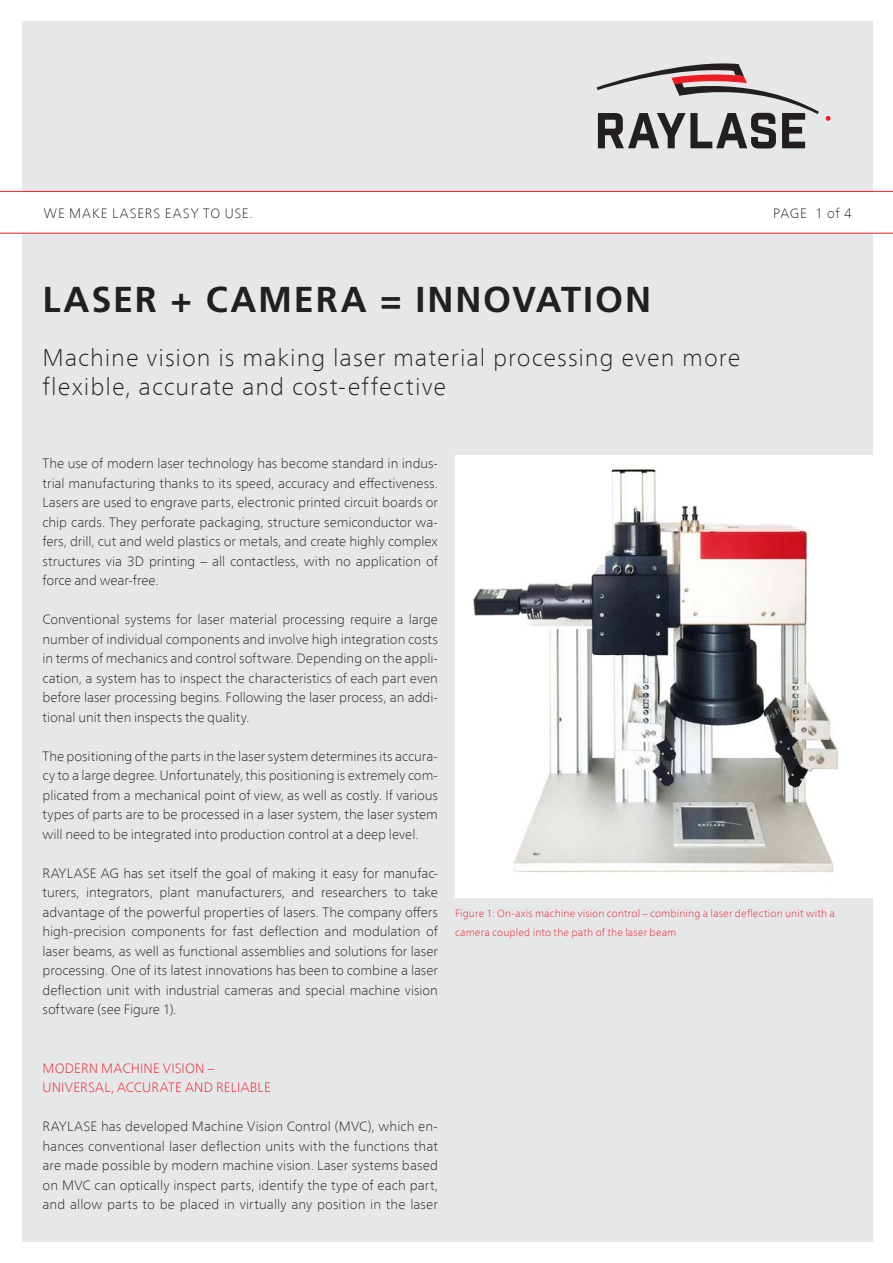
<style>
.page{position:relative;width:893px;height:1263px;background:#fff}
.page>*{position:absolute;margin:0;border:0;box-sizing:border-box;transform-origin:0 0}
.t1{font:700 36px "Frutiger LT Com";letter-spacing:.05em;color:#231f20}
.t2{font:100 24px/28.8px "Frutiger Neue LT Com";letter-spacing:.04em;color:#231f20}
.Raylase_Copy{font:100 13.5px/19.5px "Frutiger Neue LT Com";color:#231f20;text-align:justify}
.Raylase_Subline{font:100 13.5px "Frutiger Neue LT Com";letter-spacing:.015em;color:#ee1c28}
.Raylase_Copy-2{font:100 13.5px "Frutiger Neue LT Com";letter-spacing:.07em;color:#231f20}
.Raylase_BU{font:100 10.5px/19.5px "Frutiger Neue LT Com";letter-spacing:.015em;color:#ee1c28}
</style>
<div class="page">
<div style="left:23px;top:21px;width:850px;height:1220px;background:#e6e7e9"></div>
<div style="left:0;top:191px;width:893px;height:43px;background:#fff"></div>
<svg style="left:597px;top:63px;width:222px;height:85px"></svg>
<svg style="left:825px;top:116px;width:6px;height:5px"></svg>
<div style="left:455px;top:456px;width:438px;height:442px;background:#fff"></div>
<img style="left:473px;top:469px;width:366px;height:404px">
<p class="Raylase_Copy-2" style="left:44px;top:205px;width:210px">WE MAKE LASERS EASY TO USE.</p>
<p class="Raylase_Copy" style="left:773px;top:204px;width:80px">PAGE 1 of 4</p>
<p class="t1" style="left:43px;top:278px;width:610px">LASER + CAMERA = INNOVATION</p>
<p class="t2" style="left:43px;top:343px;width:699px">Machine vision is making laser material processing even more flexible, accurate and cost-effective</p>
<p class="Raylase_Copy" style="left:43px;top:453px;width:397px">The use of modern laser technology has become standard in indus&shy;trial manufacturing thanks to its speed, accuracy and effectiveness.<br>Lasers are used to engrave parts, electronic printed circuit boards or chip cards. They perforate packaging, structure semiconductor wa&shy;fers, drill, cut and weld plastics or metals, and create highly complex structures via 3D printing – all contactless, with no application of force and wear-free.</p>
<p class="Raylase_Copy" style="left:43px;top:609px;width:397px">Conventional systems for laser material processing require a large number of individual components and involve high integration costs in terms of mechanics and control software. Depending on the appli&shy;cation, a system has to inspect the characteristics of each part even before laser processing begins. Following the laser process, an addi&shy;tional unit then inspects the quality.</p>
<p class="Raylase_Copy" style="left:43px;top:746px;width:397px">The positioning of the parts in the laser system determines its accura&shy;cy to a large degree. Unfortunately, this positioning is extremely com&shy;plicated from a mechanical point of view, as well as costly. If various types of parts are to be processed in a laser system, the laser system will need to be integrated into production control at a deep level.</p>
<p class="Raylase_Copy" style="left:43px;top:863px;width:397px">RAYLASE AG has set itself the goal of making it easy for manufac&shy;turers, integrators, plant manufacturers, and researchers to take advantage of the powerful properties of lasers. The company offers high-precision components for fast deflection and modulation of laser beams, as well as functional assemblies and solutions for laser processing. One of its latest innovations has been to combine a laser deflection unit with industrial cameras and special machine vision software (see Figure 1).</p>
<p class="Raylase_BU" style="left:455px;top:903px;width:382px">Figure 1: On-axis machine vision control – combining a laser deflection unit with a camera coupled into the path of the laser beam</p>
<p class="Raylase_Subline" style="left:43px;top:1060px;width:173px">MODERN MACHINE VISION –</p>
<p class="Raylase_Subline" style="left:43px;top:1079px;width:230px">UNIVERSAL, ACCURATE AND RELIABLE</p>
<p class="Raylase_Copy" style="left:43px;top:1116px;width:397px">RAYLASE has developed Machine Vision Control (MVC), which en&shy;hances conventional laser deflection units with the functions that are made possible by modern machine vision. Laser systems based on MVC can optically inspect parts, identify the type of each part, and allow parts to be placed in virtually any position in the laser</p>
</div>
